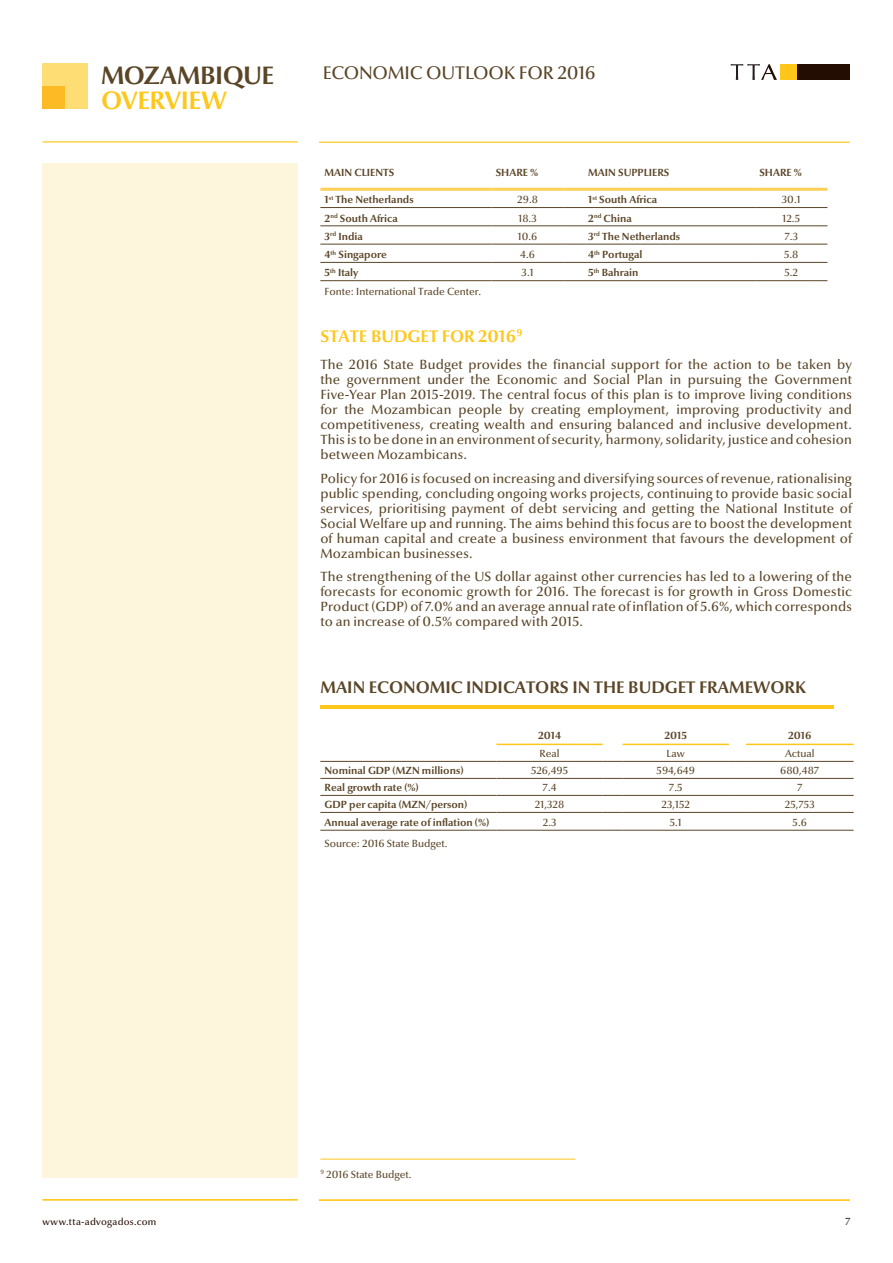
<style>
.page{position:relative;width:893px;height:1263px;background:#fff}
.page>*{position:absolute;margin:0;border:0;box-sizing:border-box;transform-origin:0 0}
.t1{font:700 25.5px "Optima Nova LT";letter-spacing:-.02em;color:#5a4527}
.t2{font:700 25.5px "Optima Nova LT";letter-spacing:-.02em;color:#fec719}
.t3{font:500 18.6px "Optima Nova LT";letter-spacing:-.015em;color:#5a4527}
.t4{font:700 17.1px "Optima Nova LT";color:#5a4527}
.t5{font:700 17.1px "Optima Nova LT";color:#fec719}
.t6{font:500 13.5px/15px "Optima Nova LT";letter-spacing:.015em;color:#5a4527;text-align:justify}
.t7{font:700 10.5px "Optima Nova LT";color:#5a4527}
.t8{font:500 10.5px "Optima Nova LT";color:#5a4527}
.t9{font:500 10.5px "Optima Nova LT";color:#332c2c}
.t10{font:500 9.75px "Optima Nova LT";letter-spacing:.025em;color:#230d02}
</style>
<div class="page">
<div style="left:43px;top:164px;width:255px;height:1014px;background:#fef6dc"></div>
<hr style="left:43px;top:141px;width:255px;height:1px;background:#fec719">
<hr style="left:319px;top:142px;width:531px;height:1px;background:#fec719">
<div style="left:43px;top:63px;width:45px;height:46px;background:#fedd75"></div>
<div style="left:43px;top:86px;width:22px;height:23px;background:#fdba25"></div>
<hr style="left:43px;top:1199px;width:255px;height:1px;background:#fec719">
<hr style="left:319px;top:1199px;width:531px;height:2px;background:#fec719">
<div style="left:797px;top:64px;width:53px;height:16px;background:#230d02"></div>
<div style="left:780px;top:64px;width:17px;height:16px;background:#fec719"></div>
<svg style="left:731px;top:64px;width:46px;height:16px"></svg>
<hr style="left:496px;top:744px;width:107px;height:1px;background:#fec719">
<hr style="left:623px;top:744px;width:106px;height:1px;background:#fec719">
<hr style="left:746px;top:744px;width:108px;height:1px;background:#fec719">
<hr style="left:320px;top:761px;width:176px;height:1px;background:#5a4527">
<hr style="left:496px;top:761px;width:107px;height:1px;background:#5a4527">
<hr style="left:623px;top:761px;width:106px;height:1px;background:#5a4527">
<svg style="left:729px;top:761px;width:17px;height:1px"></svg>
<hr style="left:746px;top:761px;width:108px;height:1px;background:#5a4527">
<hr style="left:320px;top:778px;width:176px;height:1px;background:#5a4527">
<hr style="left:496px;top:778px;width:107px;height:1px;background:#5a4527">
<hr style="left:623px;top:778px;width:106px;height:1px;background:#5a4527">
<svg style="left:729px;top:778px;width:17px;height:1px"></svg>
<hr style="left:746px;top:778px;width:108px;height:1px;background:#5a4527">
<hr style="left:320px;top:795px;width:176px;height:1px;background:#5a4527">
<hr style="left:496px;top:795px;width:107px;height:1px;background:#5a4527">
<svg style="left:603px;top:795px;width:20px;height:1px"></svg>
<hr style="left:623px;top:795px;width:106px;height:1px;background:#5a4527">
<svg style="left:729px;top:795px;width:17px;height:1px"></svg>
<hr style="left:746px;top:795px;width:108px;height:1px;background:#5a4527">
<hr style="left:320px;top:812px;width:176px;height:1px;background:#5a4527">
<hr style="left:496px;top:812px;width:107px;height:1px;background:#5a4527">
<svg style="left:603px;top:812px;width:20px;height:1px"></svg>
<hr style="left:623px;top:812px;width:106px;height:1px;background:#5a4527">
<svg style="left:729px;top:812px;width:17px;height:1px"></svg>
<hr style="left:746px;top:812px;width:108px;height:1px;background:#5a4527">
<hr style="left:320px;top:830px;width:176px;height:1px;background:#5a4527">
<hr style="left:496px;top:830px;width:107px;height:1px;background:#5a4527">
<svg style="left:603px;top:830px;width:20px;height:1px"></svg>
<hr style="left:623px;top:830px;width:106px;height:1px;background:#5a4527">
<svg style="left:729px;top:830px;width:17px;height:1px"></svg>
<hr style="left:746px;top:830px;width:108px;height:1px;background:#5a4527">
<svg style="left:603px;top:761px;width:20px;height:1px"></svg>
<svg style="left:603px;top:778px;width:20px;height:1px"></svg>
<hr style="left:320px;top:705px;width:514px;height:3px;background:#fec719">
<hr style="left:320px;top:207px;width:171px;height:1px;background:#5a4527">
<hr style="left:491px;top:207px;width:73px;height:1px;background:#5a4527">
<svg style="left:564px;top:207px;width:20px;height:1px"></svg>
<hr style="left:584px;top:207px;width:171px;height:1px;background:#5a4527">
<hr style="left:755px;top:207px;width:72px;height:1px;background:#5a4527">
<hr style="left:320px;top:225px;width:171px;height:1px;background:#5a4527">
<hr style="left:491px;top:225px;width:73px;height:1px;background:#5a4527">
<svg style="left:564px;top:225px;width:20px;height:1px"></svg>
<hr style="left:584px;top:225px;width:171px;height:1px;background:#5a4527">
<hr style="left:755px;top:225px;width:72px;height:1px;background:#5a4527">
<hr style="left:320px;top:244px;width:171px;height:1px;background:#5a4527">
<hr style="left:491px;top:244px;width:73px;height:1px;background:#5a4527">
<svg style="left:564px;top:244px;width:20px;height:1px"></svg>
<hr style="left:584px;top:244px;width:171px;height:1px;background:#5a4527">
<hr style="left:755px;top:244px;width:72px;height:1px;background:#5a4527">
<hr style="left:320px;top:262px;width:171px;height:1px;background:#5a4527">
<hr style="left:491px;top:262px;width:73px;height:1px;background:#5a4527">
<svg style="left:564px;top:262px;width:20px;height:1px"></svg>
<hr style="left:584px;top:262px;width:171px;height:1px;background:#5a4527">
<hr style="left:755px;top:262px;width:72px;height:1px;background:#5a4527">
<hr style="left:320px;top:188px;width:171px;height:3px;background:#fed056">
<hr style="left:491px;top:188px;width:73px;height:3px;background:#fed056">
<hr style="left:564px;top:188px;width:20px;height:3px;background:#fed056">
<hr style="left:584px;top:188px;width:171px;height:3px;background:#fed056">
<hr style="left:755px;top:188px;width:72px;height:3px;background:#fed056">
<hr style="left:320px;top:280px;width:171px;height:1px;background:#5a4527">
<hr style="left:491px;top:280px;width:73px;height:1px;background:#5a4527">
<svg style="left:564px;top:280px;width:20px;height:1px"></svg>
<hr style="left:584px;top:280px;width:171px;height:1px;background:#5a4527">
<hr style="left:755px;top:280px;width:72px;height:1px;background:#5a4527">
<hr style="left:320px;top:1159px;width:255px;height:1px;background:#fec719">
<p class="t1" style="left:101px;top:61px;width:175px">MOZAMBIQUE</p>
<p class="t2" style="left:101px;top:86px;width:127px">OVERVIEW</p>
<p class="t3" style="left:323px;top:62px;width:274px">ECONOMIC OUTLOOK FOR 2016</p>
<p class="t7" style="left:325px;top:167px;width:71px">MAIN CLIENTS</p>
<p class="t7" style="left:496px;top:167px;width:44px">SHARE %</p>
<p class="t7" style="left:588px;top:167px;width:83px">MAIN SUPPLIERS</p>
<p class="t7" style="left:759px;top:167px;width:44px">SHARE %</p>
<p class="t7" style="left:325px;top:194px;width:91px">1<sup>st</sup> The Netherlands</p>
<p class="t8" style="left:517px;top:194px;width:22px">29.8</p>
<p class="t7" style="left:588px;top:194px;width:70px">1<sup>st</sup> South Africa</p>
<p class="t8" style="left:782px;top:194px;width:20px">30.1</p>
<p class="t7" style="left:325px;top:212px;width:75px">2<sup>nd</sup> South Africa</p>
<p class="t8" style="left:519px;top:212px;width:20px">18.3</p>
<p class="t7" style="left:588px;top:212px;width:45px">2<sup>nd</sup> China</p>
<p class="t8" style="left:782px;top:212px;width:19px">12.5</p>
<p class="t7" style="left:325px;top:230px;width:40px">3<sup>rd</sup> India</p>
<p class="t8" style="left:518px;top:230px;width:21px">10.6</p>
<p class="t7" style="left:588px;top:230px;width:93px">3<sup>rd</sup> The Netherlands</p>
<p class="t8" style="left:784px;top:230px;width:15px">7.3</p>
<p class="t7" style="left:325px;top:249px;width:64px">4<sup>th</sup> Singapore</p>
<p class="t8" style="left:520px;top:249px;width:16px">4.6</p>
<p class="t7" style="left:588px;top:249px;width:56px">4<sup>th</sup> Portugal</p>
<p class="t8" style="left:784px;top:249px;width:16px">5.8</p>
<p class="t7" style="left:325px;top:267px;width:35px">5<sup>th</sup> Italy</p>
<p class="t8" style="left:522px;top:267px;width:13px">3.1</p>
<p class="t7" style="left:588px;top:267px;width:52px">5<sup>th</sup> Bahrain</p>
<p class="t8" style="left:784px;top:267px;width:15px">5.2</p>
<p class="t8" style="left:325px;top:285px;width:158px">Fonte: International Trade Center.</p>
<p class="t5" style="left:320px;top:326px;width:204px">STATE BUDGET FOR 2016<sup>9</sup></p>
<p class="t6" style="left:320px;top:357px;width:533px">The 2016 State Budget provides the financial support for the action to be taken by the government under the Economic and Social Plan in pursuing the Government Five-Year Plan 2015-2019. The central focus of this plan is to improve living conditions for the Mozambican people by creating employment, improving productivity and competitiveness, creating wealth and ensuring balanced and inclusive development.<br>This is to be done in an environment of security, harmony, solidarity, justice and cohesion between Mozambicans.</p>
<p class="t6" style="left:320px;top:471px;width:533px">Policy for 2016 is focused on increasing and diversifying sources of revenue, rationalising public spending, concluding ongoing works projects, continuing to provide basic social services, prioritising payment of debt servicing and getting the National Institute of Social Welfare up and running. The aims behind this focus are to boost the development of human capital and create a business environment that favours the development of Mozambican businesses.</p>
<p class="t6" style="left:320px;top:569px;width:533px">The strengthening of the US dollar against other currencies has led to a lowering of the forecasts for economic growth for 2016. The forecast is for growth in Gross Domestic Product (GDP) of 7.0% and an average annual rate of inflation of 5.6%, which corresponds to an increase of 0.5% compared with 2015.</p>
<p class="t4" style="left:320px;top:677px;width:487px">MAIN ECONOMIC INDICATORS IN THE BUDGET FRAMEWORK</p>
<p class="t7" style="left:538px;top:730px;width:25px">2014</p>
<p class="t7" style="left:664px;top:730px;width:24px">2015</p>
<p class="t7" style="left:788px;top:730px;width:25px">2016</p>
<p class="t8" style="left:540px;top:747px;width:21px">Real</p>
<p class="t8" style="left:667px;top:747px;width:20px">Law</p>
<p class="t8" style="left:785px;top:747px;width:31px">Actual</p>
<p class="t7" style="left:325px;top:764px;width:140px">Nominal GDP (MZN millions)</p>
<p class="t8" style="left:531px;top:764px;width:39px">526,495</p>
<p class="t8" style="left:657px;top:764px;width:40px">594,649</p>
<p class="t8" style="left:780px;top:764px;width:41px">680,487</p>
<p class="t7" style="left:325px;top:781px;width:96px">Real growth rate (%)</p>
<p class="t8" style="left:543px;top:781px;width:15px">7.4</p>
<p class="t8" style="left:669px;top:781px;width:15px">7.5</p>
<p class="t8" style="left:797px;top:781px;width:7px">7</p>
<p class="t7" style="left:325px;top:798px;width:144px">GDP per capita (MZN/person)</p>
<p class="t8" style="left:535px;top:798px;width:31px">21,328</p>
<p class="t8" style="left:661px;top:798px;width:30px">23,152</p>
<p class="t8" style="left:785px;top:798px;width:31px">25,753</p>
<p class="t7" style="left:325px;top:816px;width:166px">Annual average rate of inflation (%)</p>
<p class="t8" style="left:543px;top:816px;width:15px">2.3</p>
<p class="t8" style="left:670px;top:816px;width:14px">5.1</p>
<p class="t8" style="left:793px;top:816px;width:16px">5.6</p>
<p class="t8" style="left:325px;top:838px;width:124px">Source: 2016 State Budget.</p>
<p class="t8" style="left:320px;top:1168px;width:93px"><sup>9</sup> 2016 State Budget.</p>
<p class="t10" style="left:43px;top:1216px;width:115px">www.tta-advogados.com</p>
<p class="t9" style="left:845px;top:1215px;width:7px">7</p>
</div>
